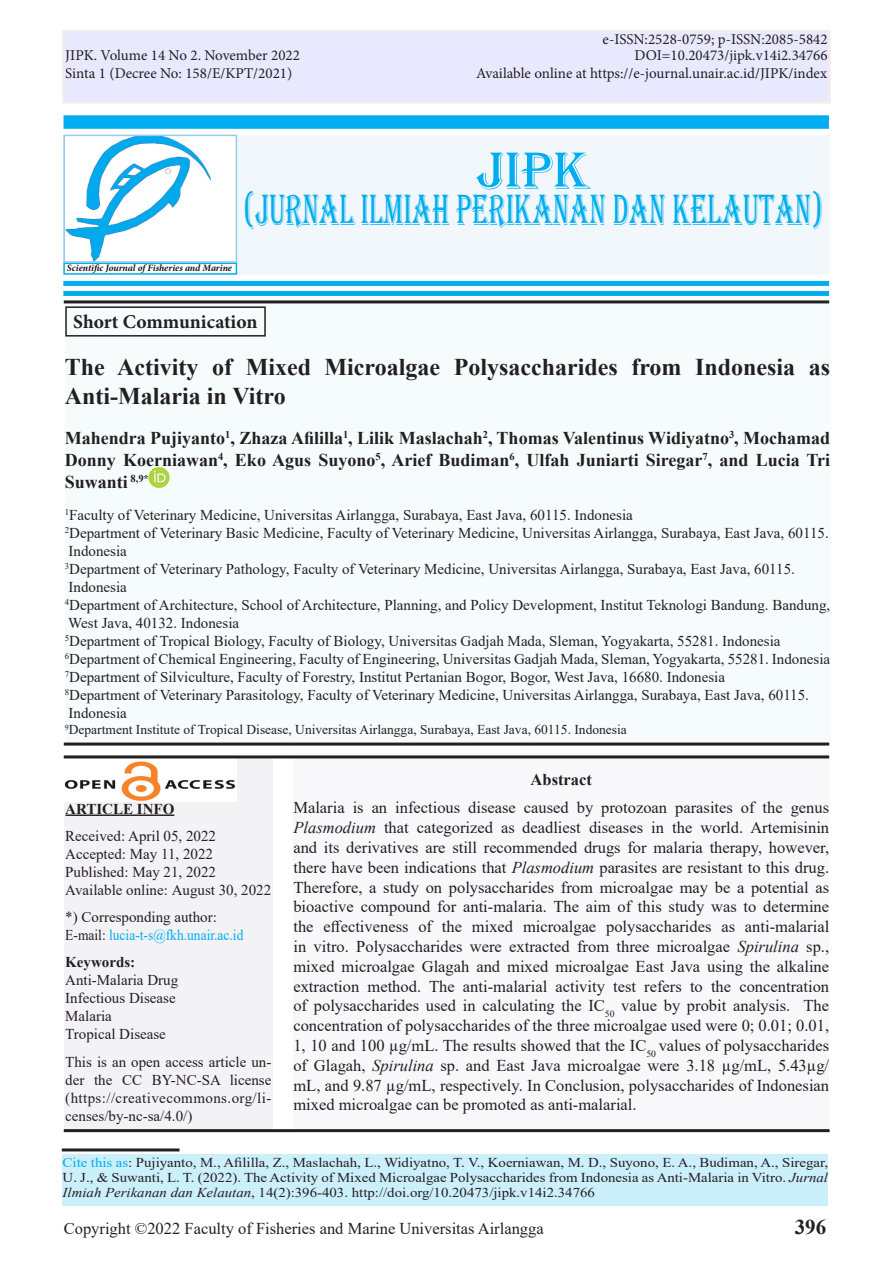
<style>
.page{position:relative;width:893px;height:1263px;background:#fff}
.page>*{position:absolute;margin:0;border:0;box-sizing:border-box;transform-origin:0 0}
.t1{font:54px "Algerian";color:#00aeef}
.t2{font:45px "Algerian";color:#00aeef;scale:.6 1}
.t3{font:700 24px/28.8px "Times New Roman";color:#231f20}
.t4{font:700 21px "Times New Roman";color:#242021}
.t5{font:700 19.5px "Minion Pro";color:#231f20}
.t6{font:700 18px/21.6px "Times New Roman";color:#231f20;text-align:justify}
.t7{font:16.5px/19.8px "Times New Roman";color:#231f20;text-align:justify}
.t8{font:700 16.5px "Times New Roman";color:#231f20}
.Default{font:15px/18px "Times New Roman";color:#231f20;text-align:justify}
.t9{font:15px "Minion Pro";color:#231f20}
.No_Spacing{font:15px/18px "Times New Roman";color:#231f20}
.t10{font:15px "Times New Roman";color:#00aeef;scale:.9 1}
.t11{font:15px "Times New Roman";color:#242021}
.t12{font:700 15px "Times New Roman";color:#231f20}
.Default-2{font:13.5px/15px "Times New Roman";color:#231f20;text-align:justify;scale:1.1 1}
.Default-3{font:13.5px "Times New Roman";color:#231f20}
.t13{font:italic 700 9.75px "Minion Pro";letter-spacing:-.005em;color:#141414}
.s1{color:#231f20}
.s2{font-style:italic}
.s3{color:#00aeef}
.s4{color:#242021}
</style>
<div class="page">
<div style="left:64px;top:31px;width:765px;height:71px;background:#e8e8ff"></div>
<div style="left:62px;top:30px;width:769px;height:74px;border:3px solid #f2ebf1"></div>
<div style="left:65px;top:300px;width:765px;height:445px;background:#f6fbfb"></div>
<img style="left:149px;top:467px;width:20px;height:20px">
<div style="left:65px;top:758px;width:207px;height:371px;background:#f3f2f5"></div>
<hr style="left:65px;top:814px;width:109px;height:2px;background:#231f20">
<div style="left:64px;top:757px;width:209px;height:373px;border:2px solid #f3f2f5"></div>
<img style="left:65px;top:760px;width:172px;height:41px">
<div style="left:293px;top:757px;width:536px;height:371px;background:#f8f8fb"></div>
<div style="left:63px;top:1154px;width:765px;height:51px;background:#cceffc"></div>
<hr style="left:62px;top:1148px;width:118px;height:3px;background:#231f20">
<hr style="left:64px;top:742px;width:765px;height:3px;background:#231f20">
<hr style="left:64px;top:1129px;width:766px;height:3px;background:#231f20">
<div style="left:240px;top:138px;width:586px;height:134px;background:#f1f7fa"></div>
<div style="left:237px;top:135px;width:592px;height:140px;border:6px solid #f1f7fa"></div>
<div style="left:64px;top:115px;width:765px;height:14px;background:#00aeef"></div>
<div style="left:63px;top:281px;width:766px;height:5px;background:#00aeef"></div>
<div style="left:63px;top:291px;width:766px;height:5px;background:#00aeef"></div>
<div style="left:65px;top:306px;width:201px;height:31px;border:2px solid #231f20"></div>
<hr style="left:64px;top:300px;width:765px;height:3px;background:#231f20">
<hr style="left:64px;top:755px;width:765px;height:3px;background:#231f20">
<div style="left:63px;top:263px;width:174px;height:12px;border:2px solid #00aeef"></div>
<img style="left:66px;top:138px;width:145px;height:122px">
<div style="left:63px;top:135px;width:174px;height:128px;border:2px solid #97cbed"></div>
<p class="t9" style="left:603px;top:29px;width:227px">e-ISSN:2528-0759; p-ISSN:2085-5842</p>
<p class="t9" style="left:65px;top:45px;width:236px">JIPK. Volume 14 No 2. November 2022</p>
<p class="t9" style="left:634px;top:45px;width:195px">DOI=10.20473/jipk.v14i2.34766</p>
<p class="t9" style="left:65px;top:63px;width:228px">Sinta 1 (Decree No: 158/E/KPT/2021)</p>
<p class="t9" style="left:476px;top:63px;width:352px">Available online at https://e-journal.unair.ac.id/JIPK/index</p>
<p class="t1" style="left:477px;top:141px;width:114px">JIPK</p>
<p class="t2" style="left:243px;top:185px;width:968px">(JURNAL ILMIAH PERIKANAN DAN KELAUTAN)</p>
<p class="t13" style="left:67px;top:261px;width:167px">Scientific Journal of Fisheries and Marine</p>
<p class="t5" style="left:73px;top:308px;width:186px">Short Communication</p>
<p class="t3" style="left:65px;top:352px;width:767px">The Activity of Mixed Microalgae Polysaccharides from Indonesia as<br>Anti-Malaria in Vitro</p>
<p class="t6" style="left:65px;top:427px;width:767px">Mahendra Pujiyanto<sup>1</sup>, Zhaza Afililla<sup>1</sup>, Lilik Maslachah<sup>2</sup>, Thomas Valentinus Widiyatno<sup>3</sup>, Mochamad Donny Koerniawan<sup>4</sup>, Eko Agus Suyono<sup>5</sup>, Arief Budiman<sup>6</sup>, Ulfah Juniarti Siregar<sup>7</sup>, and Lucia Tri Suwanti <sup>8,9*</sup></p>
<p class="Default" style="left:65px;top:506px;width:569px"><sup>1</sup>Faculty of Veterinary Medicine, Universitas Airlangga, Surabaya, East Java, 60115. Indonesia</p>
<p class="Default" style="left:65px;top:524px;width:765px"><sup>2</sup>Department of Veterinary Basic Medicine, Faculty of Veterinary Medicine, Universitas Airlangga, Surabaya, East Java, 60115.</p>
<p class="Default" style="left:69px;top:542px;width:60px">Indonesia</p>
<p class="Default" style="left:65px;top:560px;width:732px"><sup>3</sup>Department of Veterinary Pathology, Faculty of Veterinary Medicine, Universitas Airlangga, Surabaya, East Java, 60115.</p>
<p class="Default" style="left:69px;top:578px;width:60px">Indonesia</p>
<p class="Default" style="left:65px;top:596px;width:767px"><sup>4</sup>Department of Architecture, School of Architecture, Planning, and Policy Development, Institut Teknologi Bandung. Bandung,</p>
<p class="Default" style="left:68px;top:614px;width:172px">West Java, 40132. Indonesia</p>
<p class="Default" style="left:65px;top:632px;width:717px"><sup>5</sup>Department of Tropical Biology, Faculty of Biology, Universitas Gadjah Mada, Sleman, Yogyakarta, 55281. Indonesia</p>
<p class="Default" style="left:65px;top:650px;width:767px"><sup>6</sup>Department of Chemical Engineering, Faculty of Engineering, Universitas Gadjah Mada, Sleman, Yogyakarta, 55281. Indonesia</p>
<p class="Default" style="left:65px;top:668px;width:662px"><sup>7</sup>Department of Silviculture, Faculty of Forestry, Institut Pertanian Bogor, Bogor, West Java, 16680. Indonesia</p>
<p class="Default" style="left:65px;top:686px;width:746px"><sup>8</sup>Department of Veterinary Parasitology, Faculty of Veterinary Medicine, Universitas Airlangga, Surabaya, East Java, 60115.</p>
<p class="Default" style="left:69px;top:704px;width:60px">Indonesia</p>
<p class="Default-3" style="left:65px;top:720px;width:564px"><sup>9</sup>Department Institute of Tropical Disease, Universitas Airlangga, Surabaya, East Java, 60115. Indonesia</p>
<p class="t12" style="left:65px;top:798px;width:111px">ARTICLE INFO</p>
<p class="Default" style="left:65px;top:826px;width:152px">Received: April 05, 2022</p>
<p class="Default" style="left:65px;top:844px;width:149px">Accepted: May 11, 2022</p>
<p class="Default" style="left:65px;top:862px;width:152px">Published: May 21, 2022</p>
<p class="t11" style="left:65px;top:879px;width:207px">Available online: August 30, 2022</p>
<p class="Default" style="left:65px;top:907px;width:153px">*) Corresponding author:</p>
<p class="t10" style="left:65px;top:924px;width:199px"><span class="s1">E-mail:</span> lucia-t-s@fkh.unair.ac.id</p>
<p class="t12" style="left:65px;top:951px;width:71px">Keywords:</p>
<p class="No_Spacing" style="left:65px;top:970px;width:114px">Anti-Malaria Drug<br>Infectious Disease<br>Malaria<br>Tropical Disease</p>
<p class="Default" style="left:65px;top:1052px;width:208px">This is an open access article un&shy;der the CC BY-NC-SA license (https://creativecommons.org/li&shy;censes/by-nc-sa/4.0/)</p>
<p class="t8" style="left:531px;top:767px;width:63px">Abstract</p>
<p class="t7" style="left:293px;top:797px;width:537px">Malaria is an infectious disease caused by protozoan parasites of the genus <span class="s2">Plasmodium</span> that categorized as deadliest diseases in the world. Artemisinin and its derivatives are still recommended drugs for malaria therapy, however, there have been indications that <span class="s2">Plasmodium</span> parasites are resistant to this drug.<br>Therefore, a study on polysaccharides from microalgae may be a potential as bioactive compound for anti-malaria. The aim of this study was to determine the effectiveness of the mixed microalgae polysaccharides as anti-malarial in vitro. Polysaccharides were extracted from three microalgae <span class="s2">Spirulina</span> sp., mixed microalgae Glagah and mixed microalgae East Java using the alkaline extraction method. The anti-malarial activity test refers to the concentration of polysaccharides used in calculating the IC<sub>50</sub> value by probit analysis. The concentration of polysaccharides of the three microalgae used were 0; 0.01; 0.01, 1, 10 and 100 µg/mL. The results showed that the IC<sub>50</sub> values of polysaccharides of Glagah, <span class="s2">Spirulina</span> sp. and East Java microalgae were 3.18 µg/mL, 5.43µg/ mL, and 9.87 µg/mL, respectively. In Conclusion, polysaccharides of Indonesian mixed microalgae can be promoted as anti-malarial.</p>
<p class="Default-2" style="left:63px;top:1154px;width:697px"><span class="s3">Cite this as</span>: Pujiyanto, M., Afililla, Z., Maslachah, L., Widiyatno, T. V., Koerniawan, M. D., Suyono, E. A., Budiman, A., Siregar, U. J., &amp; Suwanti, L. T. (2022). The Activity of Mixed Microalgae Polysaccharides from Indonesia as Anti-Malaria in Vitro. <span class="s2">Jurnal Ilmiah Perikanan dan Kelautan</span><span class="s4">, 14(2):396-403. http://doi.org/10.20473/jipk.v14i2.34766</span></p>
<p class="t7" style="left:64px;top:1218px;width:481px">Copyright ©2022 Faculty of Fisheries and Marine Universitas Airlangga</p>
<p class="t4" style="left:795px;top:1212px;width:33px">396</p>
</div>
